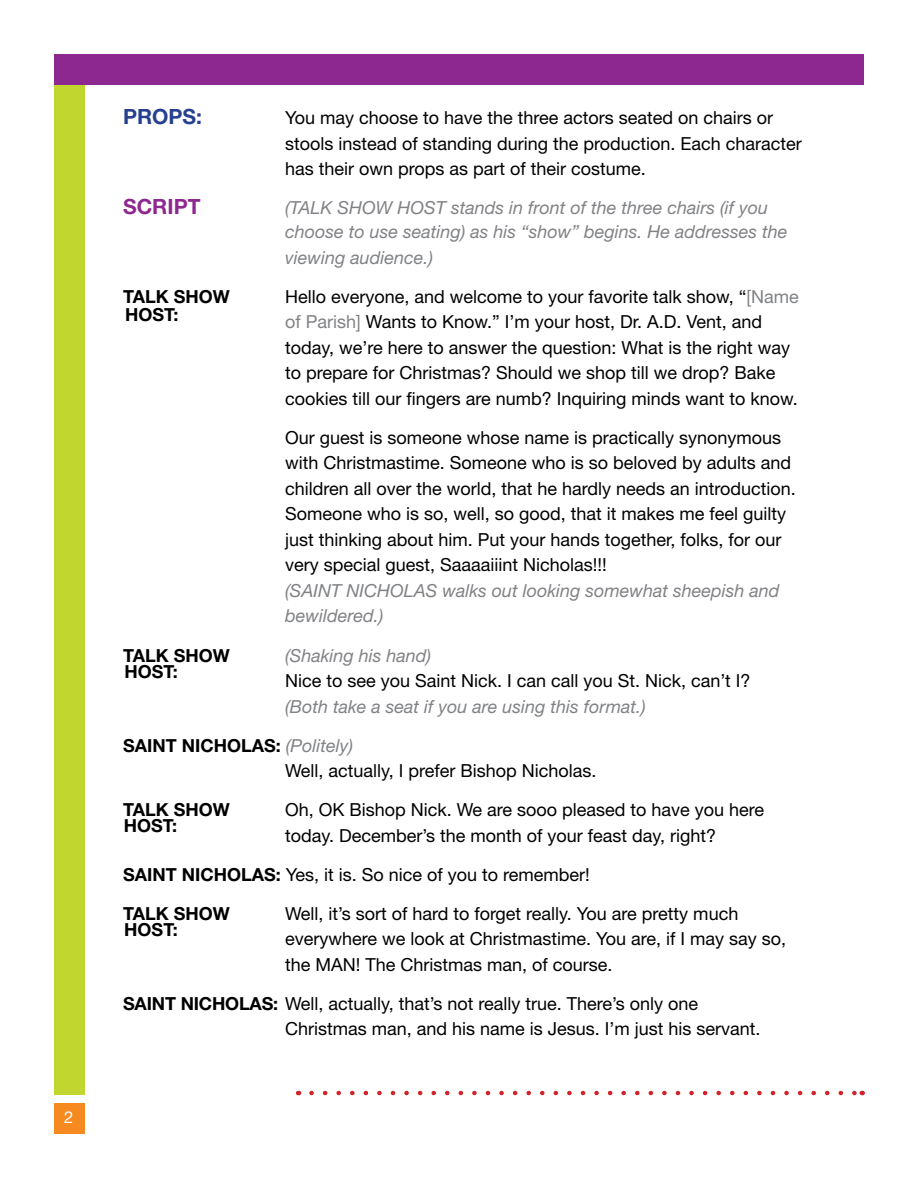
<style>
.page{position:relative;width:918px;height:1188px;background:#fff}
.page>*{position:absolute;margin:0;border:0;box-sizing:border-box;transform-origin:0 0}
.t1{font:700 21px "Helvetica Neue";color:#25408f}
.t2{font:700 21px "Helvetica Neue";color:#8d2890}
.t3{font:18px/25.5px "Helvetica Neue";color:#000}
.t4{font:italic 18px/24.8px "Helvetica Neue";color:#808285}
.t5{font:700 18px "Helvetica Neue";color:#000}
.t6{font:16.5px "Helvetica Neue";color:#fff}
.s1{color:#808285}
.s2{font-weight:700}
.s3{font-style:italic;color:#808285}
</style>
<div class="page">
<svg style="left:312px;top:1091px;width:543px;height:4px"></svg>
<div style="left:54px;top:1104px;width:30px;height:30px;background:#f6891f"></div>
<div style="left:54px;top:84px;width:30px;height:1011px;background:#c1d72f"></div>
<div style="left:54px;top:54px;width:810px;height:30px;background:#8d2890"></div>
<p class="t6" style="left:64px;top:1107px;width:11px">2</p>
<p class="t1" style="left:123px;top:104px;width:16px">PROP</p>
<p class="t1" style="left:183px;top:104px;width:21px">S:</p>
<p class="t3" style="left:285px;top:105px;width:518px">You may choose to have the three actors seated on chairs or stools instead of standing during the production. Each character has their own props as part of their costume.</p>
<p class="t2" style="left:123px;top:194px;width:79px">Script</p>
<p class="t4" style="left:285px;top:195px;width:504px">(TALK SHOW HOST stands in front of the three chairs (if you choose to use seating) as his “show” begins. He addresses the viewing audience.)</p>
<p class="t5" style="left:123px;top:285px;width:108px">TALK SHOW</p>
<p class="t3" style="left:285px;top:284px;width:515px">Hello everyone, and welcome to your favorite talk show, “<span class="s1">[Name of Parish]</span> Wants to Know.” I’m your host, Dr. A.D. Vent, and today, we’re here to answer the question: What is the right way to prepare for Christmas? Should we shop till we drop? Bake cookies till our fingers are numb? Inquiring minds want to know.</p>
<p class="t3" style="left:285px;top:425px;width:512px">Our guest is someone whose name is practically synonymous with Christmastime. Someone who is so beloved by adults and children all over the world, that he hardly needs an introduction.<br>Someone who is so, well, so good, that it makes me feel guilty just thinking about him. Put your hands together, folks, for our very special guest, Saaaaiiint Nicholas!!!</p>
<p class="t4" style="left:285px;top:578px;width:496px;line-height:25.5px">(SAINT NICHOLAS walks out looking somewhat sheepish and bewildered.)</p>
<p class="t5" style="left:123px;top:644px;width:108px">TALK SHOW</p>
<p class="t4" style="left:285px;top:642px;width:148px">(Shaking his hand)</p>
<p class="t3" style="left:285px;top:668px;width:467px">Nice to see you Saint Nick. I can call you St. Nick, can’t I?</p>
<p class="t4" style="left:285px;top:693px;width:362px">(Both take a seat if you are using this format.)</p>
<p class="t5" style="left:123px;top:734px;width:85px">SAINT NICHO</p>
<p class="t3" style="left:285px;top:732px;width:313px;text-indent:-44px"><span class="s2">LAS:</span> <span class="s3">(Politely)<br></span>Well, actually, I prefer Bishop Nicholas.</p>
<p class="t5" style="left:123px;top:798px;width:108px">TALK SHOW</p>
<p class="t3" style="left:285px;top:797px;width:481px">Oh, OK Bishop Nick. We are sooo pleased to have you here today. December’s the month of your feast day, right?</p>
<p class="t5" style="left:123px;top:863px;width:85px">SAINT NICHO</p>
<p class="t3" style="left:241px;top:861px;width:350px"><span class="s2">LAS:</span> Yes, it is. So nice of you to remember!</p>
<p class="t5" style="left:123px;top:902px;width:108px">TALK SHOW</p>
<p class="t3" style="left:285px;top:900px;width:503px">Well, it’s sort of hard to forget really. You are pretty much everywhere we look at Christmastime. You are, if I may say so, the MAN! The Christmas man, of course.</p>
<p class="t5" style="left:123px;top:992px;width:83px">SAINT NICHO</p>
<p class="t3" style="left:285px;top:990px;width:477px;text-indent:-46px"><span class="s2">LAS:</span> Well, actually, that’s not really true. There’s only one<br>Christmas man, and his name is Jesus. I’m just his servant.</p>
<p class="t5" style="left:125px;top:303px;width:55px">HOST:</p>
<p class="t5" style="left:124px;top:660px;width:55px">HOST:</p>
<p class="t5" style="left:124px;top:815px;width:55px">HOST:</p>
<p class="t5" style="left:124px;top:918px;width:55px">HOST:</p>
</div>
